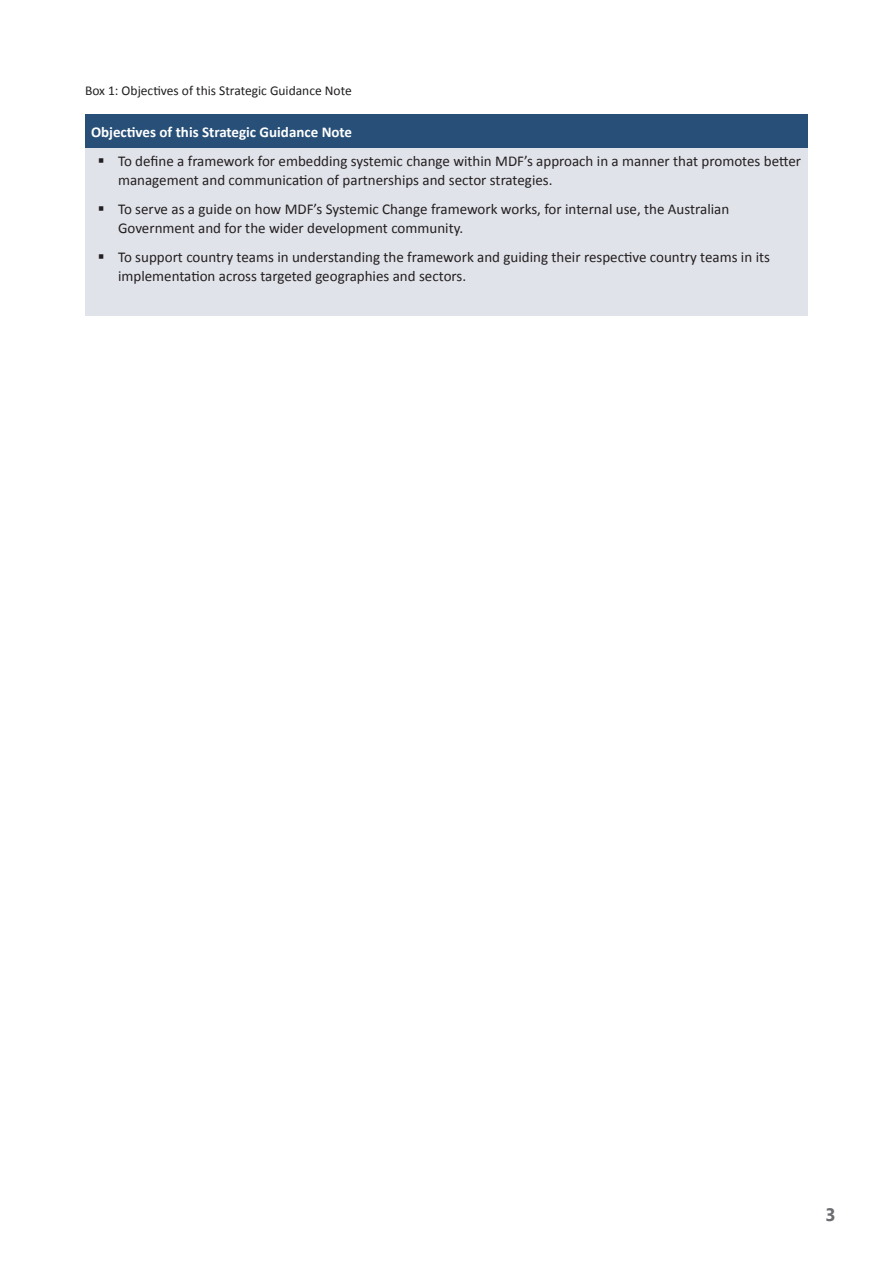
<style>
.page{position:relative;width:893px;height:1263px;background:#fff}
.page>*{position:absolute;margin:0;border:0;box-sizing:border-box;transform-origin:0 0}
.t1{font:700 18px "Segoe UI";color:#6c6d70}
.t2{font:15px/19.5px "Calibri";color:#231f20}
.Body_Text_1{font:700 15px "Calibri";color:#fff}
.t3{font:13.5px "Calibri";color:#231f20}
</style>
<div class="page">
<div style="left:85px;top:114px;width:723px;height:35px;background:#274f77"></div>
<div style="left:85px;top:149px;width:723px;height:167px;background:#e1e3ea"></div>
<p class="t3" style="left:85px;top:82px;width:268px">Box 1: Objectives of this Strategic Guidance Note</p>
<p class="Body_Text_1" style="left:91px;top:122px;width:263px">Objectives of this Strategic Guidance Note</p>
<p class="t2" style="left:118px;top:151px;width:685px;text-indent:-20px">▪ To define a framework for embedding systemic change within MDF’s approach in a manner that promotes better management and communication of partnerships and sector strategies.</p>
<p class="t2" style="left:118px;top:199px;width:613px;text-indent:-20px">▪ To serve as a guide on how MDF’s Systemic Change framework works, for internal use, the Australian<br>Government and for the wider development community.</p>
<p class="t2" style="left:118px;top:247px;width:653px;text-indent:-20px">▪ To support country teams in understanding the framework and guiding their respective country teams in its implementation across targeted geographies and sectors.</p>
<p class="t1" style="left:825px;top:1200px;width:12px">3</p>
</div>
